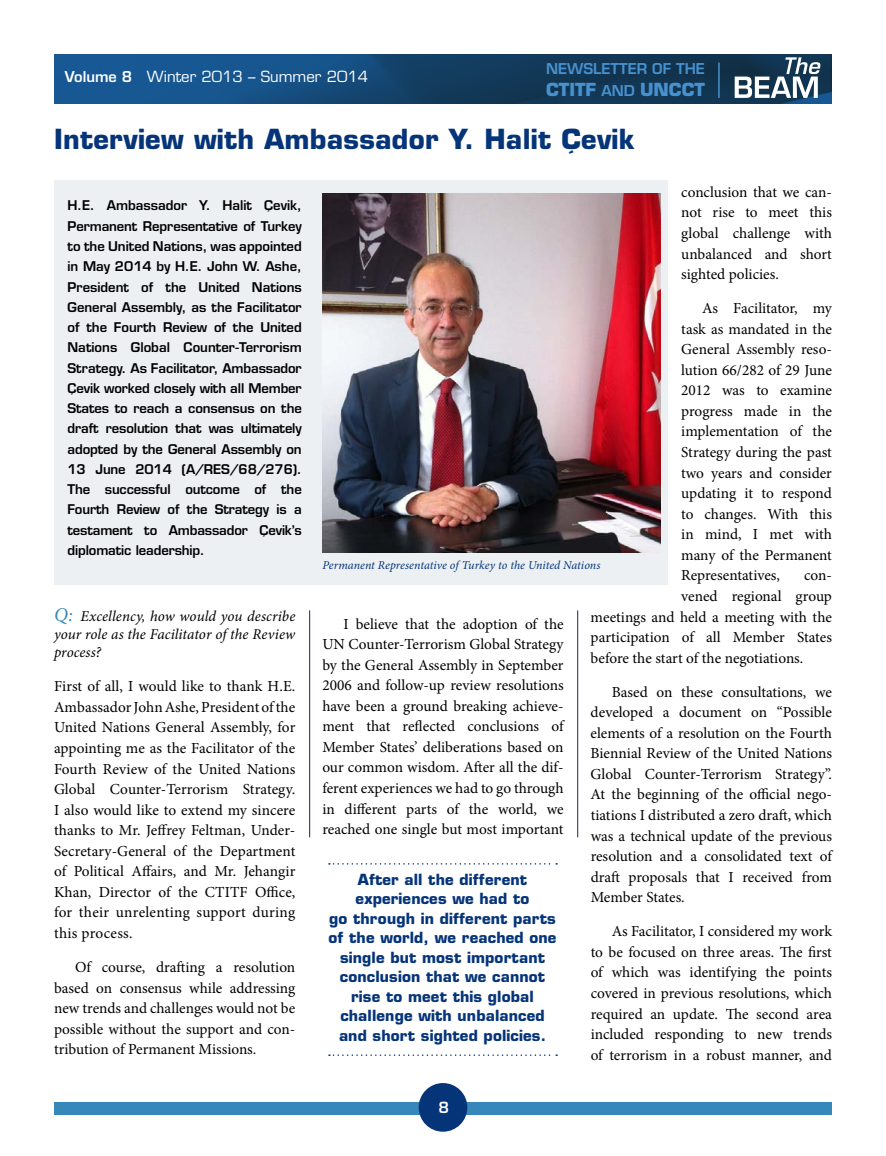
<style>
.page{position:relative;width:886px;height:1156px;background:#fff}
.page>*{position:absolute;margin:0;border:0;box-sizing:border-box;transform-origin:0 0}
.t1{font:700 27px "Eurostile LT Std";letter-spacing:.01em;color:#053479}
.t2{font:700 17.55px "Eurostile LT Std";color:#4891ce}
.t3{font:15.3px/20.5px "Minion Pro";color:#000;text-align:justify}
.t4{font:700 15px/19.5px "Eurostile LT Std";letter-spacing:.01em;color:#053479;text-align:center}
.t5{font:italic 15px/18px "Minion Pro";color:#000;text-align:justify}
.t6{font:15px "Eurostile LT Std";color:#fff}
.t7{font:600 15px "Eurostile LT Std";color:#fff}
.t8{font:600 14.55px "Eurostile LT Std";color:#4891ce}
.t9{font:600 13.05px/20.2px "Eurostile LT Std";letter-spacing:-.01em;color:#000;text-align:justify}
.t10{font:italic 12px "Minion Pro";color:#053479}
.s1{font-weight:600;font-size:14.55px}
.s2{font-size:19.5px;color:#3687ba}
</style>
<div class="page">
<div style="left:54px;top:1102px;width:778px;height:12px;background:#3687ba"></div>
<div style="left:418px;top:1083px;width:49px;height:48px;background:#053479;border-radius:50%"></div>
<img style="left:54px;top:54px;width:778px;height:49px">
<svg style="left:734px;top:57px;width:87px;height:41px"></svg>
<hr style="left:718px;top:63px;width:1px;height:35px;background:#4891ce">
<hr style="left:309px;top:610px;width:1px;height:227px;background:#2a1a67">
<hr style="left:577px;top:610px;width:1px;height:227px;background:#2a1a67">
<div style="left:54px;top:180px;width:613px;height:404px;background:#ecf0f3"></div>
<img style="left:322px;top:193px;width:338px;height:359px">
<svg style="left:329px;top:863px;width:228px;height:1px"></svg>
<svg style="left:329px;top:1054px;width:228px;height:2px"></svg>
<p class="t8" style="left:546px;top:59px;width:160px">NewsLETTER OF THE</p>
<p class="t2" style="left:546px;top:79px;width:160px">CTITF <span class="s1">an d</span> UNCCT</p>
<h1 class="t1" style="left:54px;top:123px;width:582px">Interview with Ambassador Y. Halit Çevik</h1>
<p class="t6" style="left:65px;top:67px;width:305px"><span class="s1">Volume 8</span> Winter 2013 – Summer 2014</p>
<p class="t9" style="left:68px;top:195px;width:236px">H.E. Ambassador Y. Halit Çevik, Permanent Representative of Turkey to the United Nations, was appointed in May 2014 by H.E. John W. Ashe, President of the United Nations General Assembly, as the Facilitator of the Fourth Review of the United Nations Global Counter-Terrorism Strategy. As Facilitator, Ambassador Çevik worked closely with all Member States to reach a consensus on the draft resolution that was ultimately adopted by the General Assembly on 13 June 2014 (-A/RES/68/276).<br>The successful outcome of the Fourth Review of the Strategy is a testament to Ambassador Çevik’s diplomatic leadership.</p>
<p class="t5" style="left:54px;top:607px;width:243px"><span class="s2">Q:</span> Excellency, how would you describe your role as the Facilitator of the Review process?</p>
<p class="t3" style="left:54px;top:676px;width:243px">First of all, I would like to thank H.E.<br>Ambassador John Ashe, President of the United Nations General Assembly, for appointing me as the Facilitator of the Fourth Review of the United Nations Global Counter-Terrorism Strategy.<br>I also would like to extend my sincere thanks to Mr. Jeffrey Feltman, Under-Secretary-General of the Department of Political Affairs, and Mr. Jehangir Khan, Director of the CTITF Office, for their unrelenting support during this process.</p>
<p class="t3" style="left:54px;top:957px;width:243px;text-indent:21px">Of course, drafting a resolution based on consensus while addressing new trends and challenges would not be possible without the support and con&shy;tribution of Permanent Missions.</p>
<p class="t3" style="left:681px;top:182px;width:152px">conclusion that we can&shy;not rise to meet this global challenge with unbalanced and short sighted policies.</p>
<p class="t3" style="left:681px;top:298px;width:152px;text-indent:21px">As Facilitator, my task as mandated in the General Assembly reso&shy;lution 66/282 of 29 June 2012 was to examine progress made in the implementation of the Strategy during the past two years and consider updating it to respond to changes. With this in mind, I met with many of the Permanent Representatives,</p>
<p class="t10" style="left:322px;top:557px;width:280px">Permanent Representative of Turkey to the United Nations</p>
<p class="t3" style="left:804px;top:565px;width:29px">con-</p>
<p class="t3" style="left:681px;top:586px;width:152px">vened regional group</p>
<p class="t3" style="left:590px;top:606px;width:243px">meetings and held a meeting with the</p>
<p class="t3" style="left:590px;top:627px;width:243px">participation of all Member States</p>
<p class="t3" style="left:590px;top:647px;width:214px">before the start of the negotiations.</p>
<p class="t3" style="left:590px;top:681px;width:243px;text-indent:21px">Based on these consultations, we developed a document on “Possible elements of a resolution on the Fourth Biennial Review of the United Nations Global Counter-Terrorism Strategy”.<br>At the beginning of the official nego&shy;tiations I distributed a zero draft, which was a technical update of the previous resolution and a consolidated text of draft proposals that I received from Member States.</p>
<p class="t3" style="left:590px;top:921px;width:243px;text-indent:21px">As Facilitator, I considered my work to be focused on three areas. The first of which was identifying the points covered in previous resolutions, which required an update. The second area included responding to new trends of terrorism in a robust manner, and</p>
<p class="t3" style="left:322px;top:613px;width:243px;text-indent:21px">I believe that the adoption of the UN Counter-Terrorism Global Strategy by the General Assembly in September 2006 and follow-up review resolutions have been a ground breaking achieve&shy;ment that reflected conclusions of Member States’ deliberations based on our common wisdom. After all the dif&shy;ferent experiences we had to go through in different parts of the world, we reached one single but most important</p>
<p class="t4" style="left:328px;top:869px;width:229px">After all the different experiences we had to<br>go through in different parts of the world, we reached one single but most important conclusion that we cannot rise to meet this global challenge with unbalanced and short sighted policies.</p>
<p class="t7" style="left:438px;top:1098px;width:12px">8</p>
</div>
